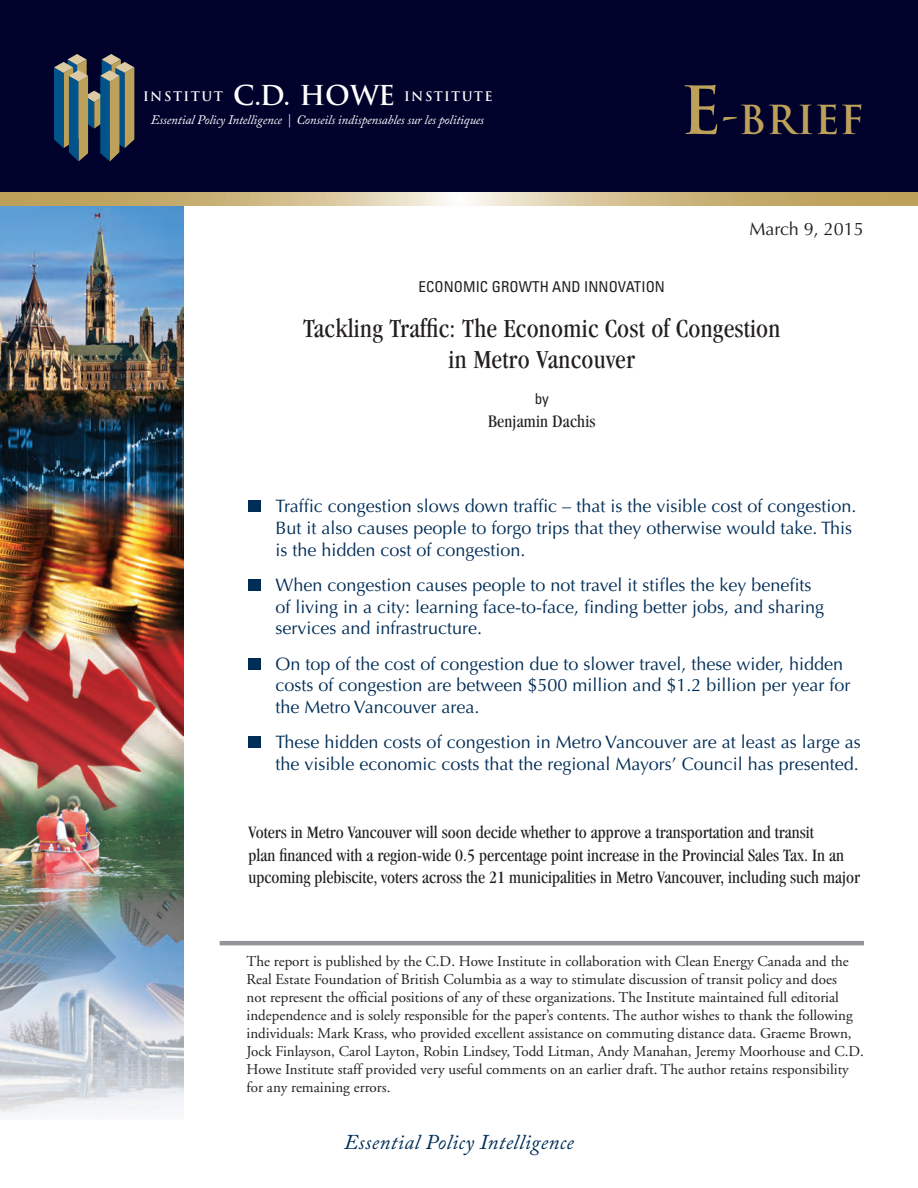
<style>
.page{position:relative;width:918px;height:1188px;background:#fff}
.page>*{position:absolute;margin:0;border:0;box-sizing:border-box;transform-origin:0 0}
.t1{font:700 39px "Trajan";letter-spacing:.01em;color:#bda15a}
.t2{font:condensed 27px/31.5px "Garamond";letter-spacing:.01em;color:#231f20;text-align:center}
.t3{font:italic 21px "Adobe Caslon Pro";letter-spacing:.02em;color:#002d56}
.t4{font:18px/21.8px "Optima";color:#002d56}
.body_copy{font:condensed 18px/22.5px "Garamond";color:#231f20}
.t5{font:18px "Optima";color:#231f20}
.foot_note{font:15px/18px "Adobe Garamond";color:#231f20}
.t6{font:condensed 15px "Univers";letter-spacing:.005em;color:#231f20}
.t7{font:italic 12.9px/23.1px "Adobe Caslon Pro";letter-spacing:-.01em;color:#fff;text-align:center}
.s1{font-family:"Trajan";font-weight:700;font-style:normal}
.s2{font-family:"Trajan";font-weight:700;font-style:normal;font-size:26.7px}
.s3{font-size:64.5px}
</style>
<div class="page">
<div style="left:0;top:0;width:918px;height:192px;background:#00022c"></div>
<img style="left:0;top:205px;width:184px;height:910px">
<svg style="left:54px;top:54px;width:80px;height:107px"></svg>
<hr style="left:220px;top:941px;width:644px;height:4px;background:#939598">
<svg style="left:0;top:192px;width:918px;height:13px"></svg>
<div style="left:248px;top:500px;width:12px;height:12px;background:#002d56"></div>
<div style="left:248px;top:579px;width:12px;height:12px;background:#002d56"></div>
<div style="left:248px;top:658px;width:12px;height:12px;background:#002d56"></div>
<div style="left:248px;top:736px;width:12px;height:12px;background:#002d56"></div>
<p class="t7" style="left:143px;top:85px;width:351px"><span class="s1">INSTITUT</span> <span class="s2">C.D. HOWE</span> <span class="s1">INSTITUTE<br></span>Essential Policy Intelligence | Conseils indispensables sur les politiques</p>
<p class="t1" style="left:681px;top:95px;width:185px"><span class="s3">E</span>-BRIEF</p>
<p class="t5" style="left:749px;top:219px;width:116px">March 9, 2015</p>
<p class="t6" style="left:419px;top:277px;width:248px">ECONOMIC GROWTH AND INNOVATION</p>
<p class="t2" style="left:303px;top:312px;width:479px">Tackling Traffic: The Economic Cost of Congestion in Metro Vancouver</p>
<p class="t6" style="left:535px;top:389px;width:16px">by</p>
<p class="body_copy" style="left:488px;top:410px;width:109px">Benjamin Dachis</p>
<p class="t4" style="left:275px;top:495px;width:583px">Traffic congestion slows down traffic – that is the visible cost of congestion.<br>But it also causes people to forgo trips that they otherwise would take. This is the hidden cost of congestion.</p>
<p class="t4" style="left:275px;top:574px;width:550px">When congestion causes people to not travel it stifles the key benefits of living in a city: learning face-to-face, finding better jobs, and sharing services and infrastructure.</p>
<p class="t4" style="left:275px;top:653px;width:576px">On top of the cost of congestion due to slower travel, these wider, hidden costs of congestion are between $500 million and $1.2 billion per year for the Metro Vancouver area.</p>
<p class="t4" style="left:275px;top:732px;width:587px">These hidden costs of congestion in Metro Vancouver are at least as large as the visible economic costs that the regional Mayors’ Council has presented.</p>
<p class="body_copy" style="left:248px;top:821px;width:613px">Voters in Metro Vancouver will soon decide whether to approve a transportation and transit<br>plan financed with a region-wide 0.5 percentage point increase in the Provincial Sales Tax. In an upcoming plebiscite, voters across the 21 municipalities in Metro Vancouver, including such major</p>
<p class="foot_note" style="left:247px;top:952px;width:619px">The report is published by the C.D. Howe Institute in collaboration with Clean Energy Canada and the Real Estate Foundation of British Columbia as a way to stimulate discussion of transit policy and does<br>not represent the official positions of any of these organizations. The Institute maintained full editorial independence and is solely responsible for the paper’s contents. The author wishes to thank the following individuals: Mark Krass, who provided excellent assistance on commuting distance data. Graeme Brown, Jock Finlayson, Carol Layton, Robin Lindsey, Todd Litman, Andy Manahan, Jeremy Moorhouse and C.D.<br>Howe Institute staff provided very useful comments on an earlier draft. The author retains responsibility for any remaining errors.</p>
<p class="t3" style="left:344px;top:1130px;width:231px">Essential Policy Intelligence</p>
</div>
